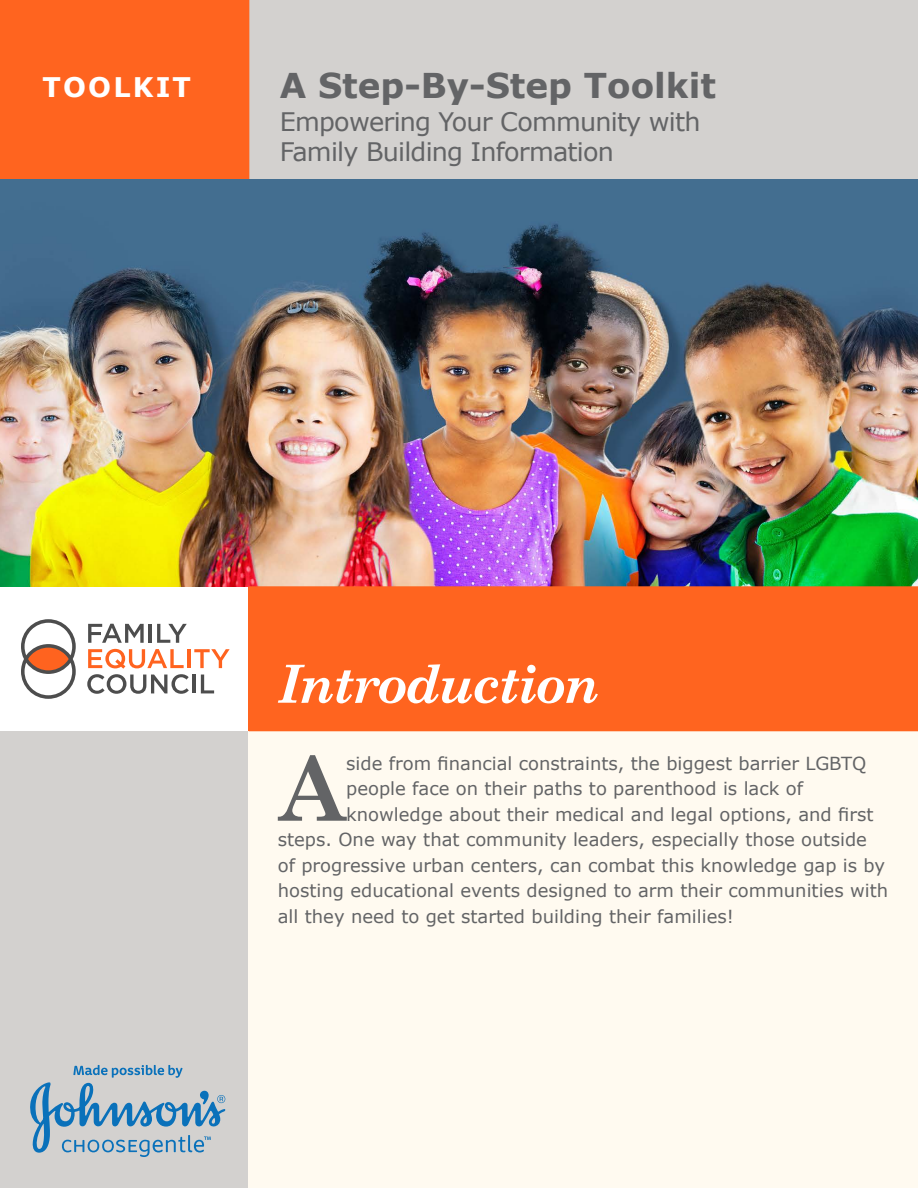
<style>
.page{position:relative;width:918px;height:1188px;background:#fff}
.page>*{position:absolute;margin:0;border:0;box-sizing:border-box;transform-origin:0 0}
.t1{font:700 88.65px "Century Schoolbook";color:#636466}
.t2{font:italic 700 52.5px "Century Schoolbook";letter-spacing:-.04em;color:#fff}
.t3{font:700 34.2px "Verdana";color:#636466}
.t4{font:700 27px "Verdana";letter-spacing:.08em;color:#fff}
.t5{font:25.5px/30px "Verdana";letter-spacing:-.03em;color:#636466}
.t6{font:18px "Verdana";color:#636466}
</style>
<div class="page">
<div style="left:0;top:731px;width:249px;height:457px;background:#d3d1cf"></div>
<div style="left:0;top:0;width:918px;height:179px;background:#d3d1cf"></div>
<div style="left:0;top:0;width:249px;height:179px;background:#ff641f"></div>
<div style="left:249px;top:731px;width:669px;height:457px;background:#fffaf0"></div>
<img style="left:0;top:179px;width:918px;height:408px">
<div style="left:249px;top:587px;width:669px;height:144px;background:#ff641f"></div>
<svg style="left:30px;top:1065px;width:196px;height:92px"></svg>
<svg style="left:21px;top:619px;width:55px;height:80px"></svg>
<svg style="left:88px;top:624px;width:56px;height:19px"></svg>
<hr style="left:149px;top:624px;width:3px;height:19px;background:#4d4d4d">
<svg style="left:157px;top:624px;width:30px;height:19px"></svg>
<svg style="left:87px;top:649px;width:143px;height:45px"></svg>
<h3 class="t4" style="left:43px;top:68px;width:150px">TOOLKIT</h3>
<h3 class="t3" style="left:280px;top:62px;width:438px">A Step-By-Step Toolkit</h3>
<h3 class="t5" style="left:280px;top:107px;width:422px">Empowering Your Community with<br>Family Building Information</h3>
<h2 class="t2" style="left:278px;top:651px;width:323px">Introduction</h2>
<h1 class="t1" style="left:279px;top:735px;width:69px">A</h1>
<p class="t6" style="left:346px;top:751px;width:522px">side from financial constraints, the biggest barrier LGBTQ</p>
<p class="t6" style="left:346px;top:776px;width:458px">people face on their paths to parenthood is lack of</p>
<p class="t6" style="left:346px;top:802px;width:529px">knowledge about their medical and legal options, and first</p>
<p class="t6" style="left:278px;top:827px;width:591px">steps. One way that community leaders, especially those outside</p>
<p class="t6" style="left:278px;top:853px;width:609px">of progressive urban centers, can combat this knowledge gap is by</p>
<p class="t6" style="left:278px;top:878px;width:612px">hosting educational events designed to arm their communities with</p>
<p class="t6" style="left:278px;top:904px;width:458px">all they need to get started building their families!</p>
</div>
